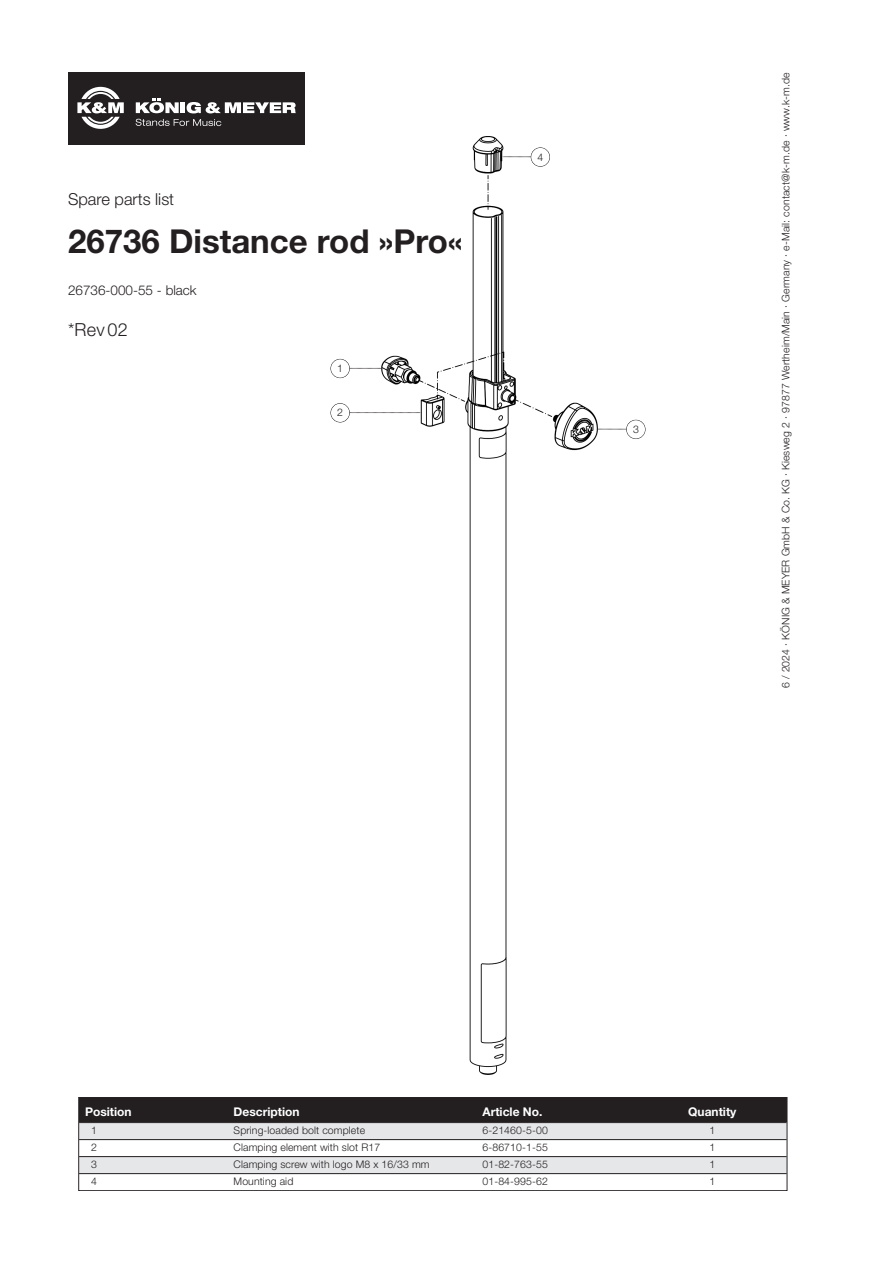
<style>
.page{position:relative;width:893px;height:1263px;background:#fff}
.page>*{position:absolute;margin:0;border:0;box-sizing:border-box;transform-origin:0 0}
.t1{font:700 33px "Helvetica Neue";color:#231f20}
.t2{font:300 18px "Helvetica Neue";color:#231f20}
.t3{font:300 16.5px "Helvetica Neue";color:#231f20}
.t4{font:300 13.5px "Helvetica Neue";color:#231f20}
.t5{font:700 12px "Helvetica Neue";color:#fff}
.t6{font:300 10.5px "Helvetica Neue";letter-spacing:.01em;color:#231f20}
</style>
<div class="page">
<img style="left:381px;top:136px;width:216px;height:939px">
<div style="left:79px;top:1097px;width:148px;height:26px;background:#231f20"></div>
<div style="left:227px;top:1097px;width:249px;height:26px;background:#231f20"></div>
<div style="left:476px;top:1097px;width:162px;height:26px;background:#231f20"></div>
<div style="left:638px;top:1097px;width:149px;height:26px;background:#231f20"></div>
<div style="left:79px;top:1123px;width:148px;height:17px;background:#e6e7e9"></div>
<div style="left:227px;top:1123px;width:249px;height:17px;background:#e6e7e9"></div>
<div style="left:476px;top:1123px;width:162px;height:17px;background:#e6e7e9"></div>
<div style="left:638px;top:1123px;width:149px;height:17px;background:#e6e7e9"></div>
<div style="left:79px;top:1157px;width:148px;height:17px;background:#e6e7e9"></div>
<div style="left:227px;top:1157px;width:249px;height:17px;background:#e6e7e9"></div>
<div style="left:476px;top:1157px;width:162px;height:17px;background:#e6e7e9"></div>
<div style="left:638px;top:1157px;width:149px;height:17px;background:#e6e7e9"></div>
<div style="left:79px;top:1097px;width:708px;height:94px;border:1px solid #282526"></div>
<hr style="left:79px;top:1122px;width:707px;height:1px;background:#231f20">
<hr style="left:79px;top:1139px;width:707px;height:1px;background:#231f20">
<hr style="left:79px;top:1156px;width:707px;height:1px;background:#231f20">
<hr style="left:79px;top:1173px;width:707px;height:1px;background:#231f20">
<div style="left:68px;top:72px;width:236px;height:73px;background:#231f20"></div>
<svg style="left:136px;top:119px;width:85px;height:7px"></svg>
<hr style="left:181px;top:102px;width:4px;height:11px;background:#fff">
<svg style="left:186px;top:102px;width:110px;height:11px"></svg>
<svg style="left:136px;top:99px;width:43px;height:14px"></svg>
<svg style="left:77px;top:87px;width:47px;height:42px"></svg>
<svg style="left:597px;top:429px;width:29px;height:1px"></svg>
<div style="left:626px;top:420px;width:19px;height:19px;border:1px solid #231f20;border-radius:50%"></div>
<svg style="left:502px;top:157px;width:28px;height:1px"></svg>
<div style="left:531px;top:148px;width:19px;height:19px;background:#fff;border-radius:50%"></div>
<div style="left:530px;top:147px;width:20px;height:20px;border:1px solid #231f20;border-radius:50%"></div>
<svg style="left:350px;top:368px;width:32px;height:1px"></svg>
<div style="left:330px;top:359px;width:20px;height:19px;border:1px solid #231f20;border-radius:50%"></div>
<svg style="left:350px;top:412px;width:71px;height:1px"></svg>
<div style="left:330px;top:403px;width:20px;height:20px;border:1px solid #231f20;border-radius:50%"></div>
<h3 class="t3" style="left:68px;top:193px;width:108px">Spare parts list</h3>
<h1 class="t1" style="left:68px;top:223px;width:396px">26736 Distance rod »Pro«</h1>
<p class="t4" style="left:68px;top:285px;width:130px">26736-000-55 - black</p>
<h2 class="t2" style="left:68px;top:323px;width:61px">*Rev 02</h2>
<p class="t6" style="left:337px;top:365px;width:7px">1</p>
<p class="t6" style="left:337px;top:409px;width:7px">2</p>
<p class="t6" style="left:537px;top:153px;width:7px">4</p>
<p class="t6" style="left:633px;top:425px;width:7px">3</p>
<p class="t6" style="left:782px;top:688px;width:617px;rotate:-90deg">6 / 2024 · KÖNIG &amp; MEYER GmbH &amp; Co. KG · Kiesweg 2 · 97877 Wertheim/Main · Germany · e-Mail: contact@k-m.de · www.k-m.de</p>
<p class="t5" style="left:85px;top:1105px;width:48px">Position</p>
<p class="t5" style="left:233px;top:1105px;width:67px">Description</p>
<p class="t5" style="left:482px;top:1105px;width:61px">Article No.</p>
<p class="t5" style="left:688px;top:1105px;width:50px">Quantity</p>
<p class="t6" style="left:91px;top:1126px;width:7px">1</p>
<p class="t6" style="left:233px;top:1126px;width:133px">Spring-loaded bolt complete</p>
<p class="t6" style="left:482px;top:1126px;width:67px">6-21460-5-00</p>
<p class="t6" style="left:709px;top:1126px;width:7px">1</p>
<p class="t6" style="left:91px;top:1143px;width:7px">2</p>
<p class="t6" style="left:233px;top:1143px;width:148px">Clamping element with slot R17</p>
<p class="t6" style="left:482px;top:1143px;width:67px">6-86710-1-55</p>
<p class="t6" style="left:709px;top:1143px;width:7px">1</p>
<p class="t6" style="left:91px;top:1160px;width:7px">3</p>
<p class="t6" style="left:233px;top:1160px;width:197px">Clamping screw with logo M8 x 16/33 mm</p>
<p class="t6" style="left:482px;top:1160px;width:67px">01-82-763-55</p>
<p class="t6" style="left:709px;top:1160px;width:7px">1</p>
<p class="t6" style="left:91px;top:1177px;width:7px">4</p>
<p class="t6" style="left:233px;top:1177px;width:61px">Mounting aid</p>
<p class="t6" style="left:482px;top:1177px;width:67px">01-84-995-62</p>
<p class="t6" style="left:709px;top:1177px;width:7px">1</p>
</div>
